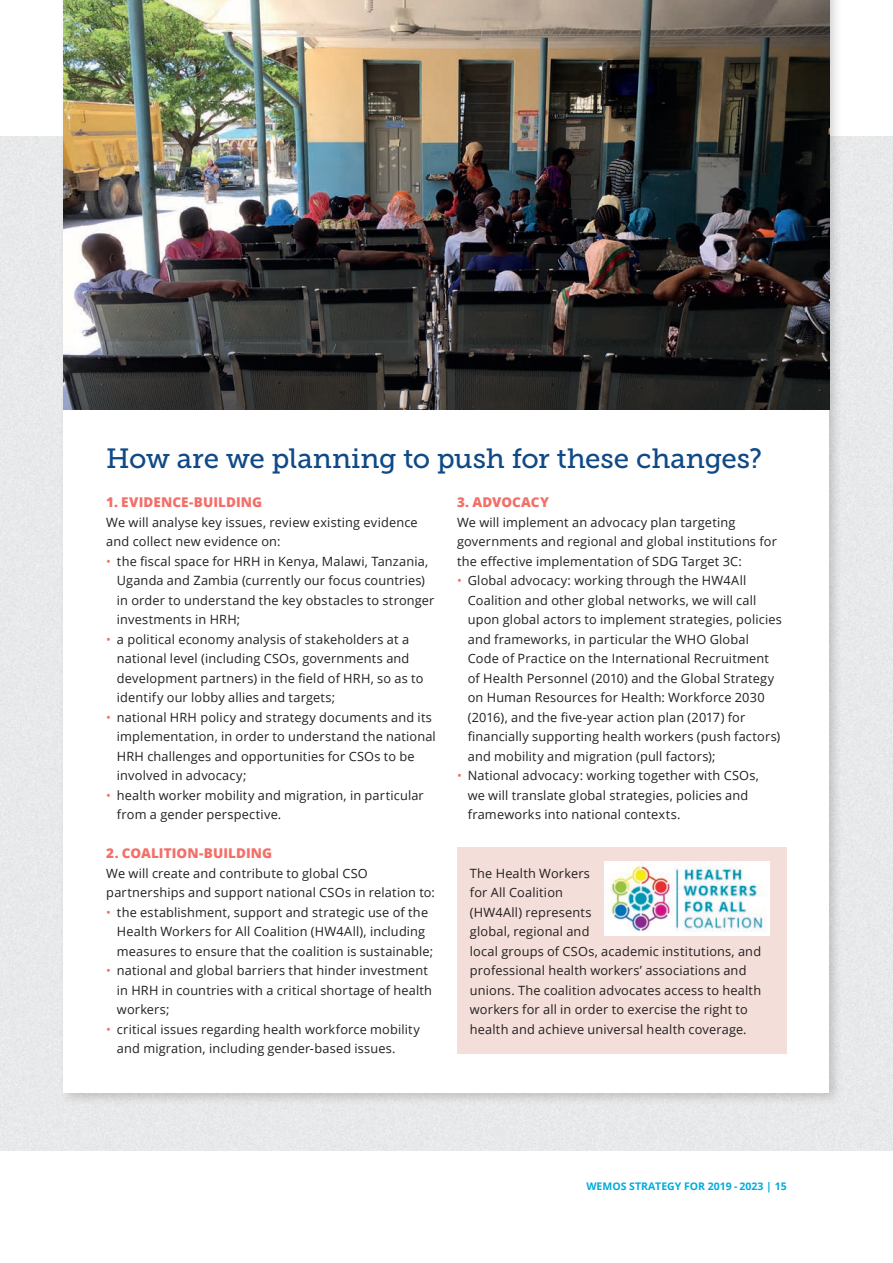
<style>
.page{position:relative;width:893px;height:1263px;background:#fff}
.page>*{position:absolute;margin:0;border:0;box-sizing:border-box;transform-origin:0 0}
.subkop{font:27.75px "Museo Slab 500";letter-spacing:-.005em;color:#0f4a87}
.subkop-2{font:800 13.5px "Open Sans";letter-spacing:.005em;color:#f27069}
.Platte_tekst_-_8_5pt{font:12.75px/19.5px "Open Sans";letter-spacing:.015em;color:#231f20}
.t1{font:700 10.5px "Open Sans";color:#00acdd}
.s1{color:#f27069}
</style>
<div class="page">
<div style="left:0;top:136px;width:893px;height:1015px;background:#e8e9ea"></div>
<div style="left:59px;top:0;width:784px;height:1105px;background:#231f20;opacity:.2"></div>
<div style="left:64px;top:390px;width:765px;height:702px;background:#fff"></div>
<img style="left:64px;top:0;width:765px;height:410px">
<div style="left:457px;top:847px;width:330px;height:206px;background:#f3ded9"></div>
<img style="left:605px;top:862px;width:165px;height:73px">
<p class="subkop" style="left:106px;top:443px;width:657px">How are we planning to push for these changes?</p>
<p class="subkop-2" style="left:106px;top:492px;width:157px">1. EVIDENCE-BUILDING</p>
<p class="Platte_tekst_-_8_5pt" style="left:106px;top:512px;width:313px">We will analyse key issues, review existing evidence and collect new evidence on:</p>
<p class="Platte_tekst_-_8_5pt" style="left:117px;top:551px;width:319px;text-indent:-11px"><span class="s1">•</span> the fiscal space for HRH in Kenya, Malawi, Tanzania, Uganda and Zambia (currently our focus countries) in order to understand the key obstacles to stronger investments in HRH;</p>
<p class="Platte_tekst_-_8_5pt" style="left:117px;top:629px;width:308px;text-indent:-11px"><span class="s1">•</span> a political economy analysis of stakeholders at a national level (including CSOs, governments and development partners) in the field of HRH, so as to identify our lobby allies and targets;</p>
<p class="Platte_tekst_-_8_5pt" style="left:117px;top:707px;width:320px;text-indent:-11px"><span class="s1">•</span> national HRH policy and strategy documents and its implementation, in order to understand the national HRH challenges and opportunities for CSOs to be involved in advocacy;</p>
<p class="Platte_tekst_-_8_5pt" style="left:117px;top:785px;width:308px;text-indent:-11px"><span class="s1">•</span> health worker mobility and migration, in particular from a gender perspective.</p>
<p class="subkop-2" style="left:106px;top:843px;width:167px">2. COALITION-BUILDING</p>
<p class="Platte_tekst_-_8_5pt" style="left:106px;top:863px;width:330px">We will create and contribute to global CSO partnerships and support national CSOs in relation to:</p>
<p class="Platte_tekst_-_8_5pt" style="left:117px;top:902px;width:318px;text-indent:-11px"><span class="s1">•</span> the establishment, support and strategic use of the<br>Health Workers for All Coalition (HW4All), including measures to ensure that the coalition is sustainable;</p>
<p class="Platte_tekst_-_8_5pt" style="left:117px;top:960px;width:317px;text-indent:-11px"><span class="s1">•</span> national and global barriers that hinder investment in HRH in countries with a critical shortage of health workers;</p>
<p class="Platte_tekst_-_8_5pt" style="left:117px;top:1019px;width:304px;text-indent:-11px"><span class="s1">•</span> critical issues regarding health workforce mobility and migration, including gender-based issues.</p>
<p class="subkop-2" style="left:457px;top:492px;width:93px">3. ADVOCACY</p>
<p class="Platte_tekst_-_8_5pt" style="left:457px;top:512px;width:321px">We will implement an advocacy plan targeting governments and regional and global institutions for the effective implementation of SDG Target 3C:</p>
<p class="Platte_tekst_-_8_5pt" style="left:468px;top:570px;width:316px;text-indent:-11px"><span class="s1">•</span> Global advocacy: working through the HW4All Coalition and other global networks, we will call upon global actors to implement strategies, policies and frameworks, in particular the WHO Global Code of Practice on the International Recruitment of Health Personnel (2010) and the Global Strategy on Human Resources for Health: Workforce 2030 (2016), and the five-year action plan (2017) for financially supporting health workers (push factors) and mobility and migration (pull factors);</p>
<p class="Platte_tekst_-_8_5pt" style="left:468px;top:765px;width:293px;text-indent:-11px"><span class="s1">•</span> National advocacy: working together with CSOs, we will translate global strategies, policies and frameworks into national contexts.</p>
<p class="Platte_tekst_-_8_5pt" style="left:470px;top:863px;width:293px">The Health Workers<br>for All Coalition<br>(HW4All) represents<br>global, regional and<br>local groups of CSOs, academic institutions, and professional health workers’ associations and unions. The coalition advocates access to health workers for all in order to exercise the right to health and achieve universal health coverage.</p>
<p class="t1" style="left:586px;top:1178px;width:202px">WEMOS STRATEGY FOR 2019 - 2023 | 15</p>
</div>
